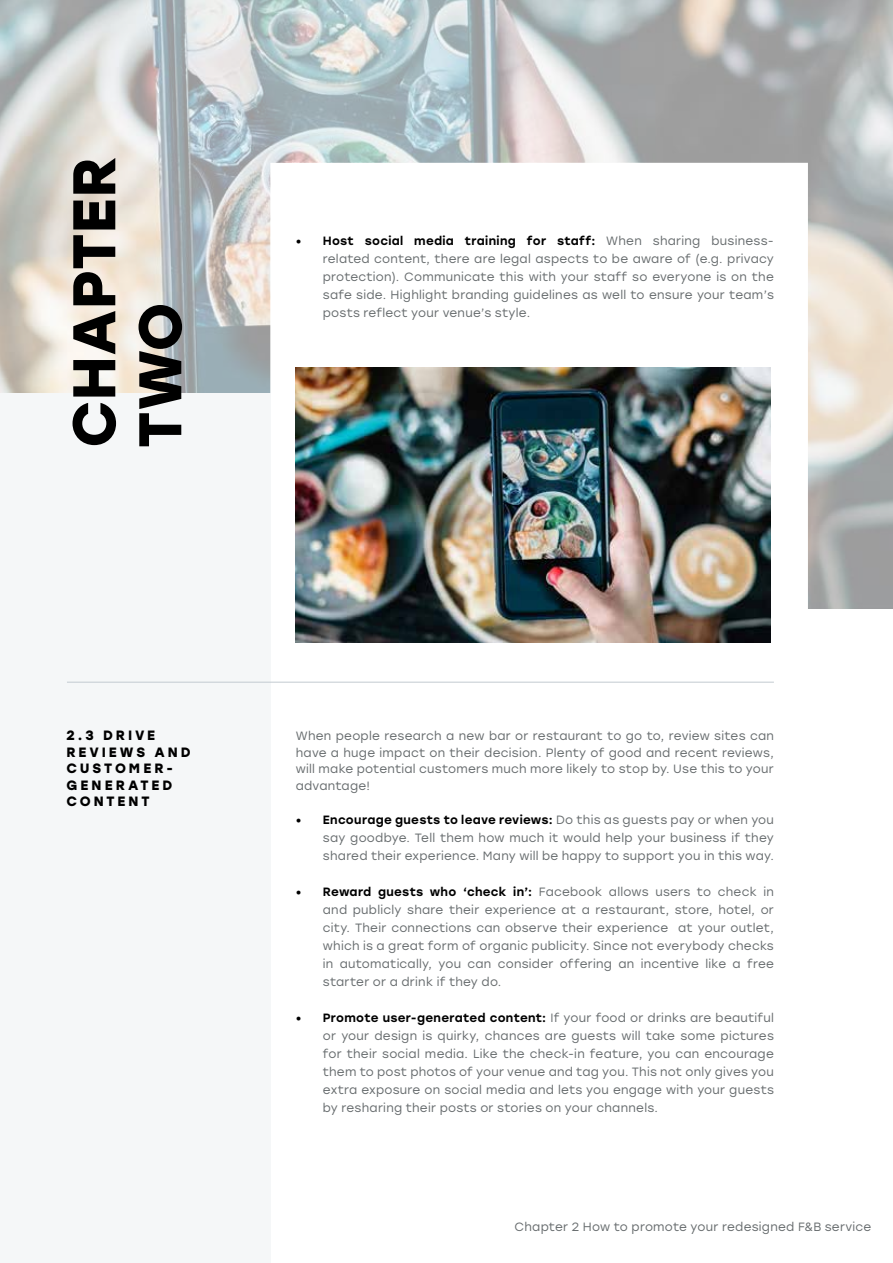
<style>
.page{position:relative;width:893px;height:1263px;background:#fff}
.page>*{position:absolute;margin:0;border:0;box-sizing:border-box;transform-origin:0 0}
.t1{font:700 60px/66px "Stolzl";color:#000}
.t2{font:700 13.5px/16.5px "Stolzl";letter-spacing:.215em;color:#000}
.t3{font:12px/18px "Stolzl";letter-spacing:.02em;color:#676c6e;text-align:justify}
.s1{font-weight:500;color:#000}
</style>
<div class="page">
<img style="left:0;top:0;width:893px;height:608px">
<svg style="left:270px;top:163px;width:538px;height:519px"></svg>
<div style="left:0;top:394px;width:270px;height:869px;background:#f5f7f8"></div>
<img style="left:296px;top:367px;width:475px;height:275px">
<hr style="left:67px;top:682px;width:707px;height:1px;background:#c2cad0">
<h1 class="t1" style="left:58px;top:448px;width:293px;rotate:-90deg">CHAPTER<br>TWO</h1>
<p class="t3" style="left:323px;top:231px;width:453px;text-indent:-27px"><span class="s1">• Host social media training for staff:</span> When sharing business&shy;related content, there are legal aspects to be aware of (e.g. privacy protection). Communicate this with your staff so everyone is on the safe side. Highlight branding guidelines as well to ensure your team’s posts reflect your venue’s style.</p>
<p class="t2" style="left:66px;top:727px;width:126px">2.3 DRIVE<br>REVIEWS AND<br>CUSTOMER-<br>GENERATED<br>CONTENT</p>
<p class="t3" style="left:296px;top:727px;width:480px;line-height:16.5px">When people research a new bar or restaurant to go to, review sites can have a huge impact on their decision. Plenty of good and recent reviews, will make potential customers much more likely to stop by. Use this to your advantage!</p>
<p class="t3" style="left:323px;top:811px;width:453px;text-indent:-27px"><span class="s1">• Encourage guests to leave reviews:</span> Do this as guests pay or when you say goodbye. Tell them how much it would help your business if they shared their experience. Many will be happy to support you in this way.</p>
<p class="t3" style="left:323px;top:883px;width:453px;text-indent:-27px"><span class="s1">• Reward guests who ‘check in’:</span> Facebook allows users to check in and publicly share their experience at a restaurant, store, hotel, or city. Their connections can observe their experience at your outlet, which is a great form of organic publicity. Since not everybody checks in automatically, you can consider offering an incentive like a free starter or a drink if they do.</p>
<p class="t3" style="left:323px;top:1009px;width:453px;text-indent:-27px"><span class="s1">• Promote user-generated content:</span> If your food or drinks are beautiful or your design is quirky, chances are guests will take some pictures for their social media. Like the check-in feature, you can encourage them to post photos of your venue and tag you. This not only gives you extra exposure on social media and lets you engage with your guests by resharing their posts or stories on your channels.</p>
<p class="t3" style="left:515px;top:1217px;width:358px">Chapter 2 How to promote your redesigned F&amp;B service</p>
</div>
